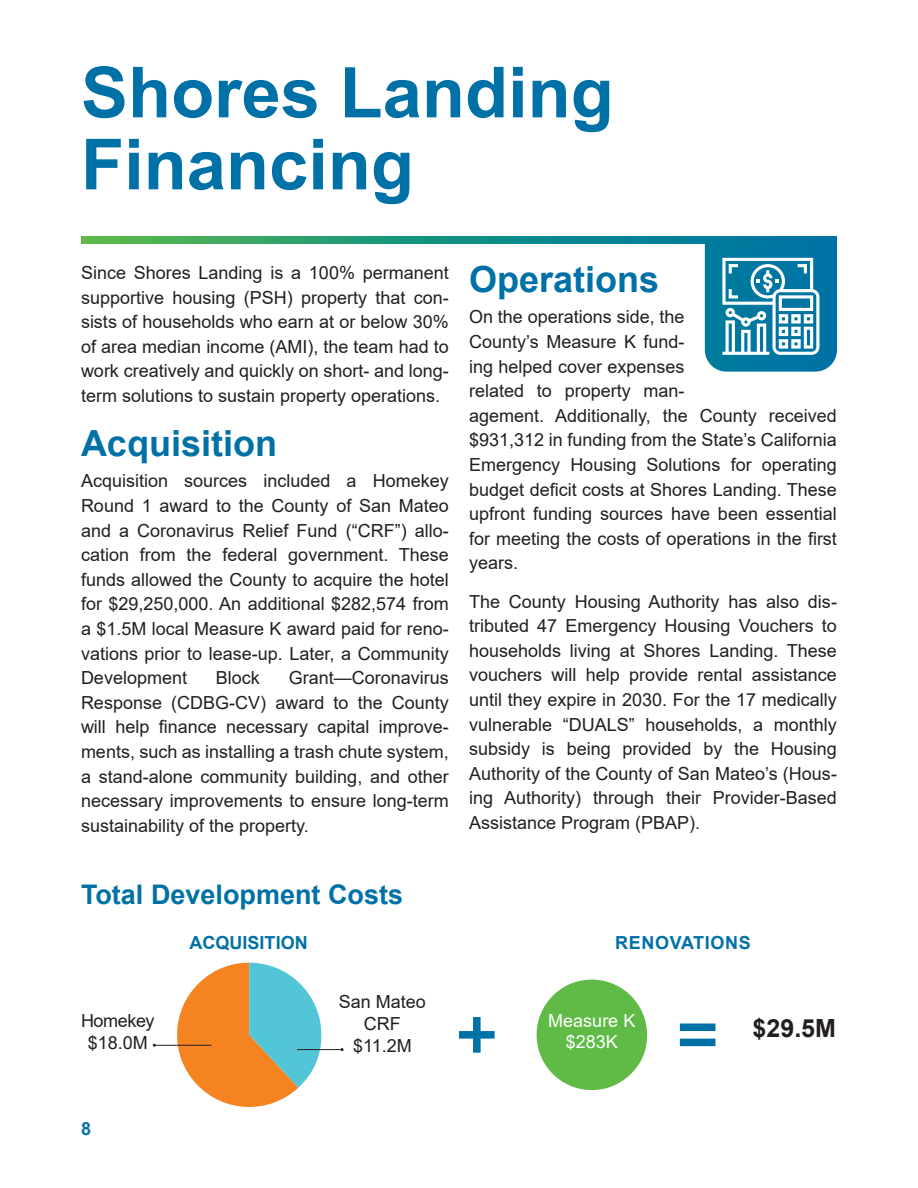
<style>
.page{position:relative;width:918px;height:1188px;background:#fff}
.page>*{position:absolute;margin:0;border:0;box-sizing:border-box;transform-origin:0 0}
.Heading{font:700 70.5px/72px "Arial";color:#0071a6}
.subhead{font:700 36px "Arial";color:#0071a6}
.subhead-2{font:700 27px "Arial";color:#0071a6}
.Body{font:700 25.05px "Arial";color:#231f20}
.Body-2{font:18px/24.6px "Arial";color:#231f20;text-align:justify}
.Body-3{font:18px "Arial";color:#fff}
.Body-4{font:700 18px "Arial";color:#0071a6}
.Body-5{font:700 18px "Arial";letter-spacing:.035em;color:#0071a6}
.Body-6{font:18px "Arial";letter-spacing:-.02em;color:#231f20}
</style>
<div class="page">
<svg style="left:81px;top:237px;width:756px;height:6px;background:#1d947c"></svg>
<svg style="left:705px;top:241px;width:132px;height:131px"></svg>
<svg style="left:169px;top:963px;width:152px;height:144px"></svg>
<svg style="left:536px;top:980px;width:111px;height:111px"></svg>
<svg style="left:459px;top:1017px;width:36px;height:36px"></svg>
<svg style="left:680px;top:1024px;width:36px;height:22px"></svg>
<hr style="left:154px;top:1045px;width:57px;height:1px;background:#231f20">
<hr style="left:297px;top:1049px;width:45px;height:1px;background:#231f20">
<p class="Heading" style="left:81px;top:57px;width:534px">Shores Landing<br>Financing</p>
<p class="Body-2" style="left:81px;top:260px;width:369px">Since Shores Landing is a 100% permanent supportive housing (PSH) property that con&shy;sists of households who earn at or below 30% of area median income (AMI), the team had to work creatively and quickly on short- and long&shy;term solutions to sustain property operations.</p>
<p class="subhead" style="left:81px;top:418px;width:198px">Acquisition</p>
<p class="Body-2" style="left:81px;top:469px;width:369px">Acquisition sources included a Homekey Round 1 award to the County of San Mateo and a Coronavirus Relief Fund (“CRF”) allo&shy;cation from the federal government. These funds allowed the County to acquire the hotel for $29,250,000. An additional $282,574 from a $1.5M local Measure K award paid for reno&shy;vations prior to lease-up. Later, a Community Development</p>
<p class="Body-2" style="left:81px;top:665px;width:369px;text-indent:208px">Grant—Coronavirus Response (CDBG-CV) award to the County will help finance necessary capital improve&shy;ments, such as installing a trash chute system, a stand-alone community building, and other necessary improvements to ensure long-term sustainability of the property.</p>
<p class="Body-2" style="left:216px;top:665px;width:46px">Block</p>
<p class="subhead-2" style="left:81px;top:876px;width:324px">Total Development Costs</p>
<p class="subhead" style="left:469px;top:254px;width:192px">Operations</p>
<p class="Body-2" style="left:469px;top:305px;width:369px;text-align:left">On the operations side, the<br>County’s Measure K fund-<br>ing helped cover expenses<br>related to property man-<br>agement. Additionally, the County received $931,312 in funding from the State’s California Emergency Housing Solutions for operating budget deficit costs at Shores Landing. These upfront funding sources have been essential for meeting the costs of operations in the first years.</p>
<p class="Body-2" style="left:469px;top:589px;width:369px">The County Housing Authority has also dis&shy;tributed 47 Emergency Housing Vouchers to households living at Shores Landing. These vouchers will help provide rental assistance until they expire in 2030. For the 17 medically vulnerable “DUALS” households, a monthly subsidy is being provided by the Housing Authority of the County of San Mateo’s (Hous&shy;ing Authority) through their Provider-Based Assistance Program (PBAP).</p>
<p class="Body-6" style="left:81px;top:1008px;width:75px">Homekey</p>
<p class="Body-2" style="left:88px;top:1030px;width:62px">$18.0M</p>
<p class="Body-4" style="left:81px;top:1116px;width:12px">8</p>
<p class="Body-4" style="left:189px;top:930px;width:120px">ACQUISITION</p>
<p class="Body-5" style="left:615px;top:930px;width:137px">RENOVATIONS</p>
<p class="Body-2" style="left:339px;top:991px;width:89px;line-height:21.6px;text-align:center">San Mateo<br>CRF</p>
<p class="Body-2" style="left:353px;top:1033px;width:60px">$11.2M</p>
<p class="Body-3" style="left:548px;top:1008px;width:89px">Measure K</p>
<p class="Body-3" style="left:566px;top:1029px;width:54px">$283K</p>
<p class="Body" style="left:753px;top:1010px;width:85px">$29.5M</p>
</div>
